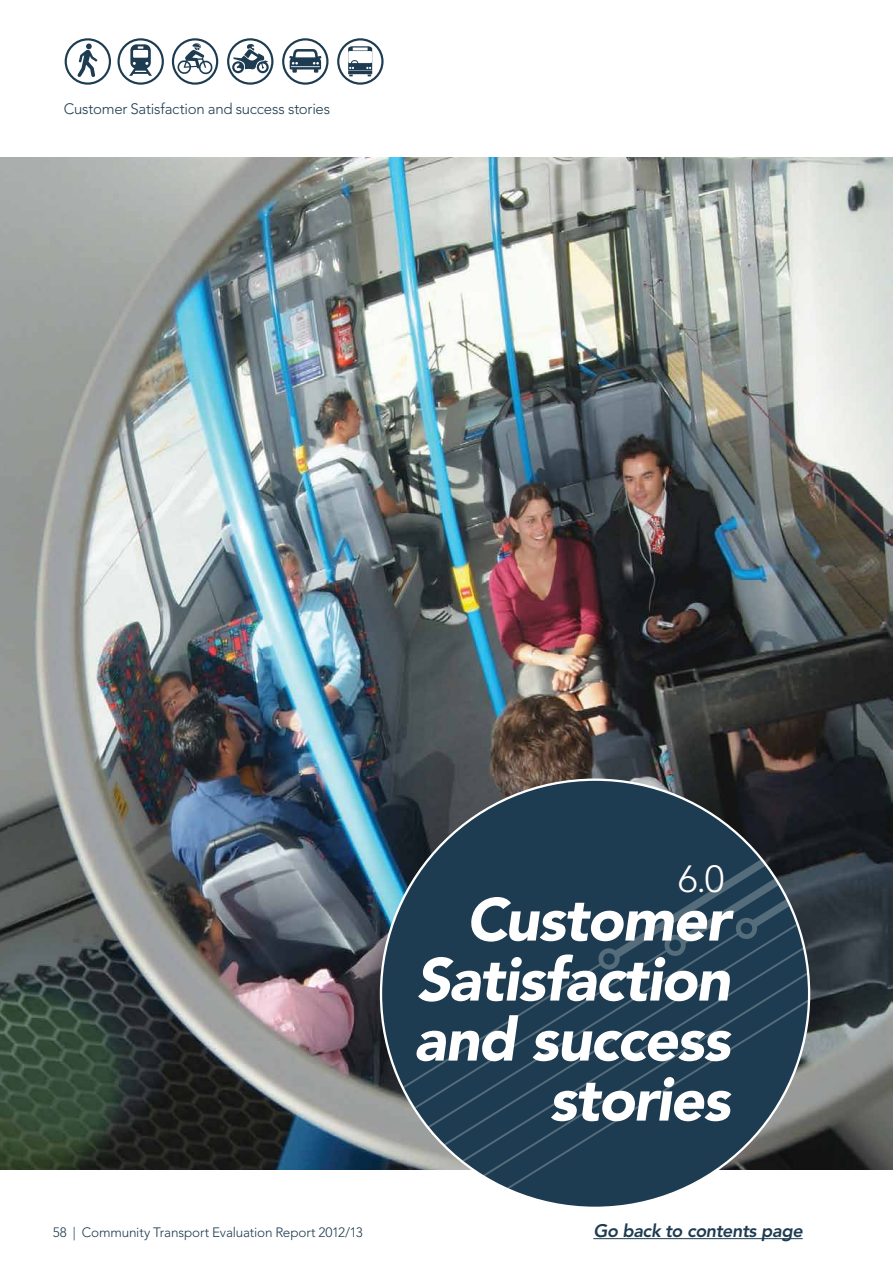
<style>
.page{position:relative;width:893px;height:1263px;background:#fff}
.page>*{position:absolute;margin:0;border:0;box-sizing:border-box;transform-origin:0 0}
.t1{font:italic 900 60px/60px "Avenir";letter-spacing:-.025em;color:#fff;text-align:right}
.t2{font:300 37.5px "Avenir";color:#fff}
.t3{font:italic 800 18px "Avenir";letter-spacing:-.02em;color:#1e3c51}
.t4{font:300 15px "Avenir";letter-spacing:-.02em;color:#1e3c51}
.t5{font:300 13.5px "Avenir";letter-spacing:-.015em;color:#1e3c51}
</style>
<div class="page">
<hr style="left:593px;top:1238px;width:210px;height:1px;background:#1e3c51">
<svg style="left:119px;top:39px;width:44px;height:45px"></svg>
<div style="left:117px;top:38px;width:47px;height:47px;border:2px solid #1e3c51;border-radius:50%"></div>
<svg style="left:129px;top:44px;width:23px;height:32px"></svg>
<svg style="left:173px;top:39px;width:44px;height:45px"></svg>
<div style="left:172px;top:38px;width:46px;height:47px;border:2px solid #1e3c51;border-radius:50%"></div>
<svg style="left:177px;top:43px;width:36px;height:32px"></svg>
<svg style="left:338px;top:39px;width:44px;height:45px"></svg>
<div style="left:337px;top:38px;width:47px;height:47px;border:2px solid #1e3c51;border-radius:50%"></div>
<svg style="left:348px;top:46px;width:24px;height:30px"></svg>
<div style="left:351px;top:60px;width:7px;height:6px;border:1px solid #1e3c51;border-radius:50%"></div>
<svg style="left:66px;top:39px;width:44px;height:45px"></svg>
<div style="left:65px;top:38px;width:46px;height:47px;border:2px solid #1e3c51;border-radius:50%"></div>
<svg style="left:77px;top:44px;width:21px;height:33px"></svg>
<svg style="left:228px;top:39px;width:44px;height:45px"></svg>
<div style="left:227px;top:38px;width:46px;height:47px;border:2px solid #1e3c51;border-radius:50%"></div>
<svg style="left:232px;top:44px;width:37px;height:29px"></svg>
<svg style="left:283px;top:39px;width:44px;height:45px"></svg>
<div style="left:282px;top:38px;width:46px;height:47px;border:2px solid #1e3c51;border-radius:50%"></div>
<svg style="left:289px;top:49px;width:32px;height:24px"></svg>
<img style="left:0;top:157px;width:893px;height:1012px">
<svg style="left:381px;top:780px;width:428px;height:426px;background:#344c5d"></svg>
<p class="t4" style="left:64px;top:100px;width:268px">Customer Satisfaction and success stories</p>
<h2 class="t2" style="left:678px;top:857px;width:48px">6.0</h2>
<h1 class="t1" style="left:414px;top:889px;width:318px">Customer<br>Satisfaction and success stories</h1>
<p class="t5" style="left:53px;top:1225px;width:311px">58 | Community Transport Evaluation Report 2012/13</p>
<h3 class="t3" style="left:593px;top:1220px;width:211px">Go back to contents page</h3>
</div>
